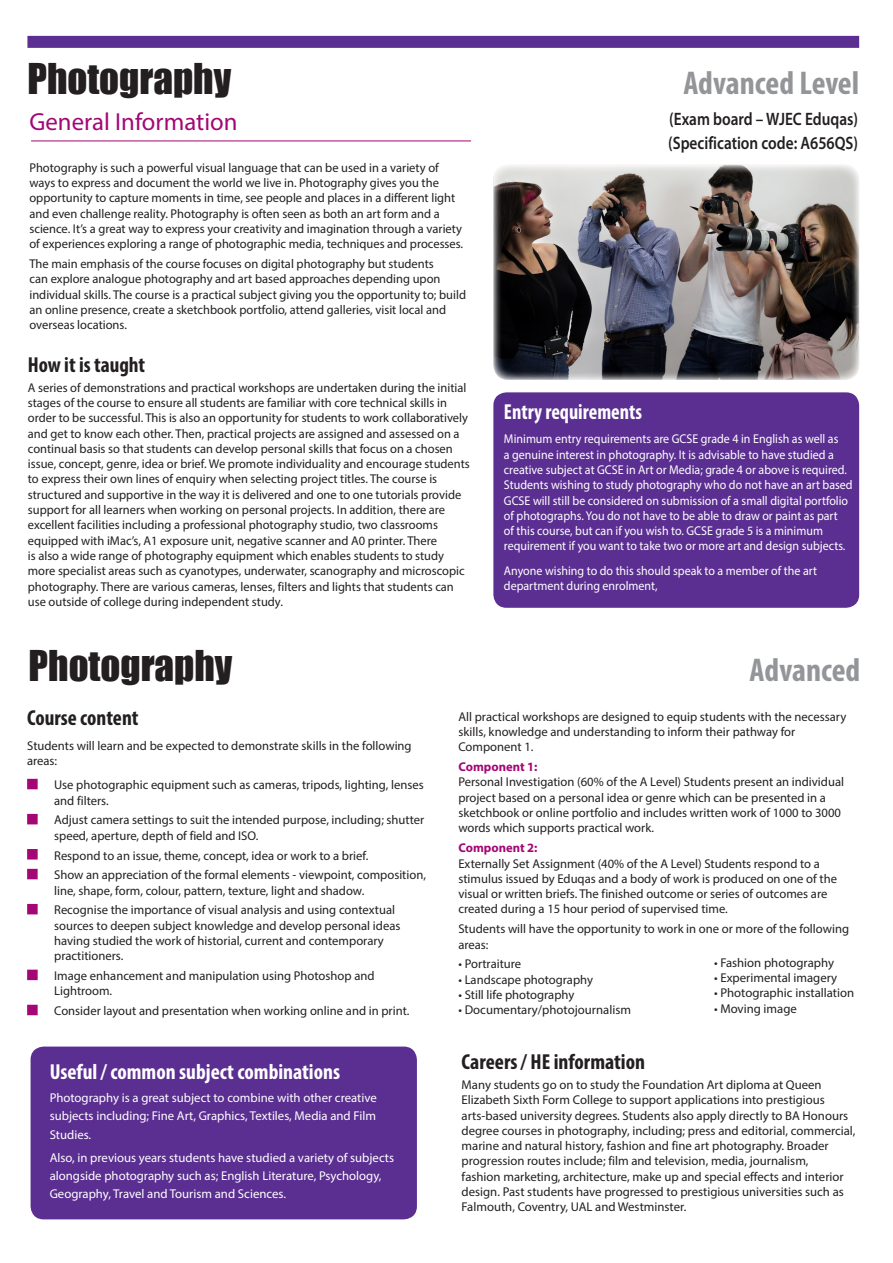
<style>
.page{position:relative;width:893px;height:1263px;background:#fff}
.page>*{position:absolute;margin:0;border:0;box-sizing:border-box;transform-origin:0 0}
.t1{font:39px "Impact";color:#231f20}
.t2{font:700 condensed 33px "Myriad Pro";color:#939598}
.t3{font:24.75px "Myriad Pro";color:#a40775}
.t4{font:700 condensed 21.75px "Myriad Pro";color:#231f20}
.t5{font:700 condensed 21.75px "Myriad Pro";color:#fff}
.t6{font:700 condensed 21.75px "Myriad Pro";color:#fff;scale:.94 1}
.t7{font:600 18px "Myriad Pro";color:#231f20;scale:.85 1}
.t8{font:12.75px/15.3px "Myriad Pro";color:#231f20}
.t9{font:12.75px/15.3px "Myriad Pro";color:#fff;scale:.94 1}
.t10{font:12.75px/18.3px "Myriad Pro";color:#fff;text-align:justify}
.t11{font:700 12.75px "Myriad Pro";color:#a40775}
</style>
<div class="page">
<hr style="left:31px;top:141px;width:440px;height:1px;background:#a40775">
<div style="left:27px;top:36px;width:832px;height:12px;background:#5b2e91"></div>
<div style="left:493px;top:392px;width:366px;height:216px;background:#5b2e91;border-radius:13px"></div>
<img style="left:493px;top:165px;width:366px;height:215px">
<div style="left:27px;top:779px;width:11px;height:10px;background:#a40775;border:2px solid #a40775"></div>
<div style="left:27px;top:814px;width:11px;height:10px;background:#a40775;border:2px solid #a40775"></div>
<div style="left:27px;top:849px;width:11px;height:10px;background:#a40775;border:2px solid #a40775"></div>
<div style="left:27px;top:869px;width:11px;height:10px;background:#a40775;border:2px solid #a40775"></div>
<div style="left:27px;top:904px;width:11px;height:10px;background:#a40775;border:2px solid #a40775"></div>
<div style="left:27px;top:970px;width:11px;height:10px;background:#a40775;border:2px solid #a40775"></div>
<div style="left:27px;top:1005px;width:11px;height:10px;background:#a40775;border:2px solid #a40775"></div>
<div style="left:31px;top:1046px;width:386px;height:173px;background:#5b2e91;border-radius:13px"></div>
<p class="t1" style="left:27px;top:48px;width:205px">Photography</p>
<p class="t2" style="left:683px;top:62px;width:177px">Advanced Level</p>
<p class="t3" style="left:29px;top:106px;width:209px">General Information</p>
<p class="t8" style="left:29px;top:160px;width:435px">Photography is such a powerful visual language that can be used in a variety of ways to express and document the world we live in. Photography gives you the opportunity to capture moments in time, see people and places in a different light and even challenge reality. Photography is often seen as both an art form and a science. It’s a great way to express your creativity and imagination through a variety of experiences exploring a range of photographic media, techniques and processes.</p>
<p class="t8" style="left:29px;top:256px;width:438px">The main emphasis of the course focuses on digital photography but students<br>can explore analogue photography and art based approaches depending upon individual skills. The course is a practical subject giving you the opportunity to; build an online presence, create a sketchbook portfolio, attend galleries, visit local and overseas locations.</p>
<p class="t4" style="left:28px;top:351px;width:119px">How it is taught</p>
<p class="t8" style="left:28px;top:379px;width:443px">A series of demonstrations and practical workshops are undertaken during the initial stages of the course to ensure all students are familiar with core technical skills in order to be successful. This is also an opportunity for students to work collaboratively and get to know each other. Then, practical projects are assigned and assessed on a continual basis so that students can develop personal skills that focus on a chosen issue, concept, genre, idea or brief. We promote individuality and encourage students to express their own lines of enquiry when selecting project titles. The course is structured and supportive in the way it is delivered and one to one tutorials provide support for all learners when working on personal projects. In addition, there are excellent facilities including a professional photography studio, two classrooms equipped with iMac’s, A1 exposure unit, negative scanner and A0 printer. There<br>is also a wide range of photography equipment which enables students to study more specialist areas such as cyanotypes, underwater, scanography and microscopic photography. There are various cameras, lenses, filters and lights that students can use outside of college during independent study.</p>
<p class="t7" style="left:669px;top:108px;width:224px">(Exam board – WJEC Eduqas)</p>
<p class="t7" style="left:668px;top:131px;width:225px">(Specification code: A656QS)</p>
<p class="t6" style="left:504px;top:398px;width:149px">Entry requirements</p>
<p class="t9" style="left:504px;top:431px;width:372px">Minimum entry requirements are GCSE grade 4 in English as well as<br>a genuine interest in photography. It is advisable to have studied a creative subject at GCSE in Art or Media; grade 4 or above is required.<br>Students wishing to study photography who do not have an art based GCSE will still be considered on submission of a small digital portfolio of photographs. You do not have to be able to draw or paint as part<br>of this course, but can if you wish to. GCSE grade 5 is a minimum requirement if you want to take two or more art and design subjects.</p>
<p class="t9" style="left:504px;top:563px;width:334px">Anyone wishing to do this should speak to a member of the art department during enrolment,</p>
<p class="t1" style="left:29px;top:635px;width:205px">Photography</p>
<p class="t2" style="left:750px;top:649px;width:112px">Advanced</p>
<p class="t8" style="left:458px;top:709px;width:389px">All practical workshops are designed to equip students with the necessary skills, knowledge and understanding to inform their pathway for<br>Component 1.</p>
<p class="t11" style="left:458px;top:758px;width:81px">Component 1:</p>
<p class="t8" style="left:458px;top:774px;width:387px">Personal Investigation (60% of the A Level) Students present an individual project based on a personal idea or genre which can be presented in a sketchbook or online portfolio and includes written work of 1000 to 3000 words which supports practical work.</p>
<p class="t11" style="left:458px;top:839px;width:81px">Component 2:</p>
<p class="t8" style="left:458px;top:855px;width:380px">Externally Set Assignment (40% of the A Level) Students respond to a stimulus issued by Eduqas and a body of work is produced on one of the visual or written briefs. The finished outcome or series of outcomes are created during a 15 hour period of supervised time.</p>
<p class="t8" style="left:458px;top:921px;width:392px">Students will have the opportunity to work in one or more of the following areas:</p>
<p class="t8" style="left:458px;top:956px;width:64px">• Portraiture</p>
<p class="t8" style="left:458px;top:971px;width:136px">• Landscape photography</p>
<p class="t8" style="left:458px;top:987px;width:117px">• Still life photography</p>
<p class="t8" style="left:458px;top:1002px;width:174px">• Documentary/photojournalism</p>
<p class="t4" style="left:27px;top:704px;width:113px">Course content</p>
<p class="t8" style="left:27px;top:737px;width:386px">Students will learn and be expected to demonstrate skills in the following areas:</p>
<p class="t8" style="left:54px;top:777px;width:371px">Use photographic equipment such as cameras, tripods, lighting, lenses and filters.</p>
<p class="t8" style="left:54px;top:812px;width:372px">Adjust camera settings to suit the intended purpose, including; shutter speed, aperture, depth of field and ISO.</p>
<p class="t8" style="left:54px;top:847px;width:316px">Respond to an issue, theme, concept, idea or work to a brief.</p>
<p class="t8" style="left:54px;top:867px;width:373px">Show an appreciation of the formal elements - viewpoint, composition, line, shape, form, colour, pattern, texture, light and shadow.</p>
<p class="t8" style="left:54px;top:902px;width:348px">Recognise the importance of visual analysis and using contextual sources to deepen subject knowledge and develop personal ideas having studied the work of historial, current and contemporary practitioners.</p>
<p class="t8" style="left:54px;top:968px;width:322px">Image enhancement and manipulation using Photoshop and<br>Lightroom.</p>
<p class="t8" style="left:54px;top:1003px;width:357px">Consider layout and presentation when working online and in print.</p>
<p class="t8" style="left:714px;top:954px;width:121px">• Fashion photography</p>
<p class="t8" style="left:714px;top:970px;width:125px">• Experimental imagery</p>
<p class="t8" style="left:714px;top:985px;width:142px">• Photographic installation</p>
<p class="t8" style="left:714px;top:1000px;width:84px">• Moving image</p>
<p class="t5" style="left:50px;top:1058px;width:292px">Useful / common subject combinations</p>
<p class="t10" style="left:50px;top:1088px;width:329px">Photography is a great subject to combine with other creative subjects including; Fine Art, Graphics, Textiles, Media and Film Studies.</p>
<p class="t10" style="left:50px;top:1148px;width:346px;text-align:left">Also, in previous years students have studied a variety of subjects alongside photography such as; English Literature, Psychology,<br>Geography, Travel and Tourism and Sciences.</p>
<p class="t4" style="left:462px;top:1048px;width:185px">Careers / HE information</p>
<p class="t8" style="left:462px;top:1077px;width:395px">Many students go on to study the Foundation Art diploma at Queen Elizabeth Sixth Form College to support applications into prestigious arts-based university degrees. Students also apply directly to BA Honours degree courses in photography, including; press and editorial, commercial, marine and natural history, fashion and fine art photography. Broader progression routes include; film and television, media, journalism,<br>fashion marketing, architecture, make up and special effects and interior design. Past students have progressed to prestigious universities such as Falmouth, Coventry, UAL and Westminster.</p>
</div>
